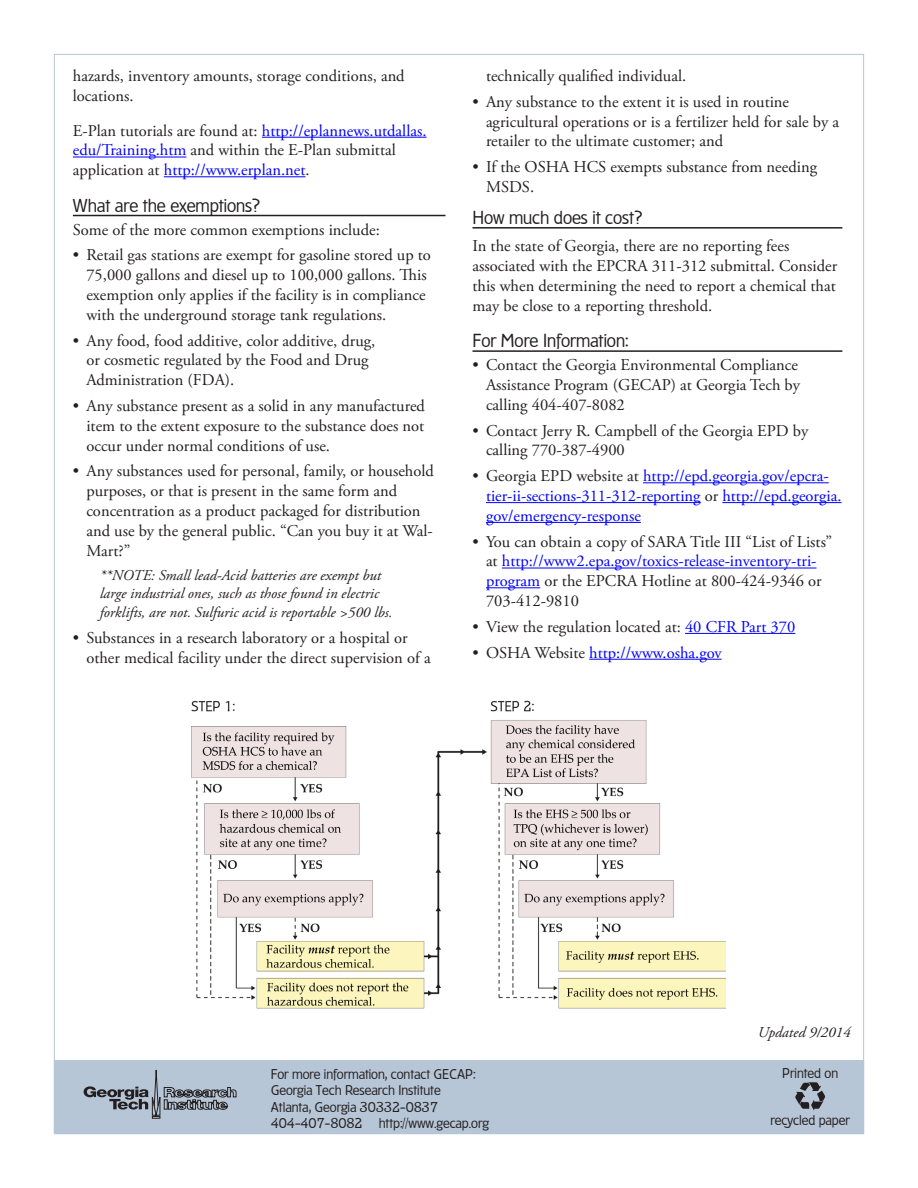
<style>
.page{position:relative;width:918px;height:1188px;background:#fff}
.page>*{position:absolute;margin:0;border:0;box-sizing:border-box;transform-origin:0 0}
.small_title{font:18px "TF Maltby Antique";color:#231f20}
.body_text{font:16.5px/19.8px "Adobe Garamond Pro";color:#231f20}
.t1{font:16.5px/19.8px "Adobe Garamond Pro";color:#00f}
.bulletted_text{font:16.5px "Adobe Garamond Pro";color:#231f20}
.bulletted_text-2{font:italic 15px/18px "Adobe Garamond Pro";color:#231f20}
.t2{font:13.5px "TF Maltby Antique";color:#231f20}
.s1{color:#00f}
.s2{color:#231f20}
</style>
<div class="page">
<div style="left:54px;top:1060px;width:810px;height:74px;background:#b7c6d6"></div>
<svg style="left:84px;top:1061px;width:152px;height:58px"></svg>
<hr style="left:262px;top:137px;width:165px;height:1px;background:#00f">
<hr style="left:73px;top:157px;width:113px;height:1px;background:#00f">
<hr style="left:164px;top:176px;width:141px;height:1px;background:#00f">
<hr style="left:73px;top:215px;width:372px;height:1px;background:#231f20">
<img style="left:191px;top:700px;width:534px;height:308px">
<hr style="left:472px;top:227px;width:370px;height:2px;background:#231f20">
<hr style="left:472px;top:350px;width:370px;height:2px;background:#231f20">
<hr style="left:643px;top:482px;width:186px;height:1px;background:#00f">
<hr style="left:486px;top:502px;width:215px;height:1px;background:#00f">
<hr style="left:722px;top:502px;width:120px;height:1px;background:#00f">
<hr style="left:486px;top:522px;width:155px;height:1px;background:#00f">
<hr style="left:502px;top:568px;width:315px;height:1px;background:#00f">
<hr style="left:486px;top:587px;width:54px;height:1px;background:#00f">
<hr style="left:685px;top:633px;width:110px;height:1px;background:#00f">
<hr style="left:589px;top:659px;width:133px;height:1px;background:#00f">
<svg style="left:795px;top:1082px;width:30px;height:28px"></svg>
<p class="body_text" style="left:73px;top:66px;width:333px">hazards, inventory amounts, storage conditions, and locations.</p>
<p class="body_text" style="left:73px;top:121px;width:355px">E-Plan tutorials are found at: <span class="s1">http://eplannews.utdallas. edu/Training.htm</span> and within the E-Plan submittal application at <span class="s1">http://www.erplan.net</span>.</p>
<p class="small_title" style="left:73px;top:195px;width:189px">What are the exemptions?</p>
<p class="bulletted_text" style="left:73px;top:219px;width:308px">Some of the more common exemptions include:</p>
<p class="body_text" style="left:86px;top:246px;width:346px;text-indent:-14px">• Retail gas stations are exempt for gasoline stored up to 75,000 gallons and diesel up to 100,000 gallons. This exemption only applies if the facility is in compliance with the underground storage tank regulations.</p>
<p class="body_text" style="left:86px;top:331px;width:291px;text-indent:-14px">• Any food, food additive, color additive, drug, or cosmetic regulated by the Food and Drug<br>Administration (FDA).</p>
<p class="body_text" style="left:86px;top:396px;width:340px;text-align:justify;text-indent:-14px">• Any substance present as a solid in any manufactured item to the extent exposure to the substance does not occur under normal conditions of use.</p>
<p class="body_text" style="left:86px;top:462px;width:349px;text-indent:-14px">• Any substances used for personal, family, or household purposes, or that is present in the same form and concentration as a product packaged for distribution and use by the general public. “Can you buy it at Wal-Mart?”</p>
<p class="bulletted_text-2" style="left:100px;top:566px;width:283px">**NOTE: Small lead-Acid batteries are exempt but large industrial ones, such as those found in electric</p>
<p class="bulletted_text-2" style="left:100px;top:604px;width:294px">forklifts, are not. Sulfuric acid is reportable &gt;500 lbs.</p>
<p class="body_text" style="left:86px;top:629px;width:346px;text-indent:-14px">• Substances in a research laboratory or a hospital or other medical facility under the direct supervision of a</p>
<p class="body_text" style="left:486px;top:66px;width:202px">technically qualified individual.</p>
<p class="body_text" style="left:486px;top:92px;width:355px;text-indent:-14px">• Any substance to the extent it is used in routine agricultural operations or is a fertilizer held for sale by a retailer to the ultimate customer; and</p>
<p class="body_text" style="left:486px;top:158px;width:333px;text-indent:-14px">• If the OSHA HCS exempts substance from needing<br>MSDS.</p>
<p class="small_title" style="left:472px;top:207px;width:172px">How much does it cost?</p>
<p class="body_text" style="left:472px;top:237px;width:366px">In the state of Georgia, there are no reporting fees associated with the EPCRA 311-312 submittal. Consider this when determining the need to report a chemical that may be close to a reporting threshold.</p>
<p class="small_title" style="left:472px;top:330px;width:157px">For More Information:</p>
<p class="body_text" style="left:486px;top:356px;width:316px;text-indent:-14px">• Contact the Georgia Environmental Compliance<br>Assistance Program (GECAP) at Georgia Tech by calling 404-407-8082</p>
<p class="body_text" style="left:486px;top:421px;width:324px;text-indent:-14px">• Contact Jerry R. Campbell of the Georgia EPD by calling 770-387-4900</p>
<p class="t1" style="left:486px;top:467px;width:357px;text-indent:-14px"><span class="s2">• Georgia EPD website at</span> http://epd.georgia.gov/epcra&shy;tier-ii-sections-311-312-reporting <span class="s2">or</span> http://epd.georgia. gov/emergency-response</p>
<p class="body_text" style="left:486px;top:532px;width:348px;text-indent:-14px">• You can obtain a copy of SARA Title III “List of Lists” at <span class="s1">http://www2.epa.gov/toxics-release-inventory-tri&shy;program</span> or the EPCRA Hotline at 800-424-9346 or 703-412-9810</p>
<p class="body_text" style="left:472px;top:617px;width:324px">• View the regulation located at: <span class="s1">40 CFR Part 370</span></p>
<p class="t1" style="left:472px;top:643px;width:251px"><span class="s2">• OSHA Website</span> http://www.osha.gov</p>
<p class="bulletted_text-2" style="left:758px;top:1024px;width:94px">Updated 9/2014</p>
<p class="t2" style="left:271px;top:1066px;width:206px">For more information, contact GECAP:</p>
<p class="t2" style="left:271px;top:1083px;width:171px">Georgia Tech Research Institute</p>
<p class="t2" style="left:271px;top:1099px;width:169px">Atlanta, Georgia 30332-0837</p>
<p class="t2" style="left:271px;top:1115px;width:220px">404-407-8082 http://www.gecap.org</p>
<p class="t2" style="left:782px;top:1065px;width:57px">Printed on</p>
<p class="t2" style="left:770px;top:1113px;width:81px">recycled paper</p>
</div>
